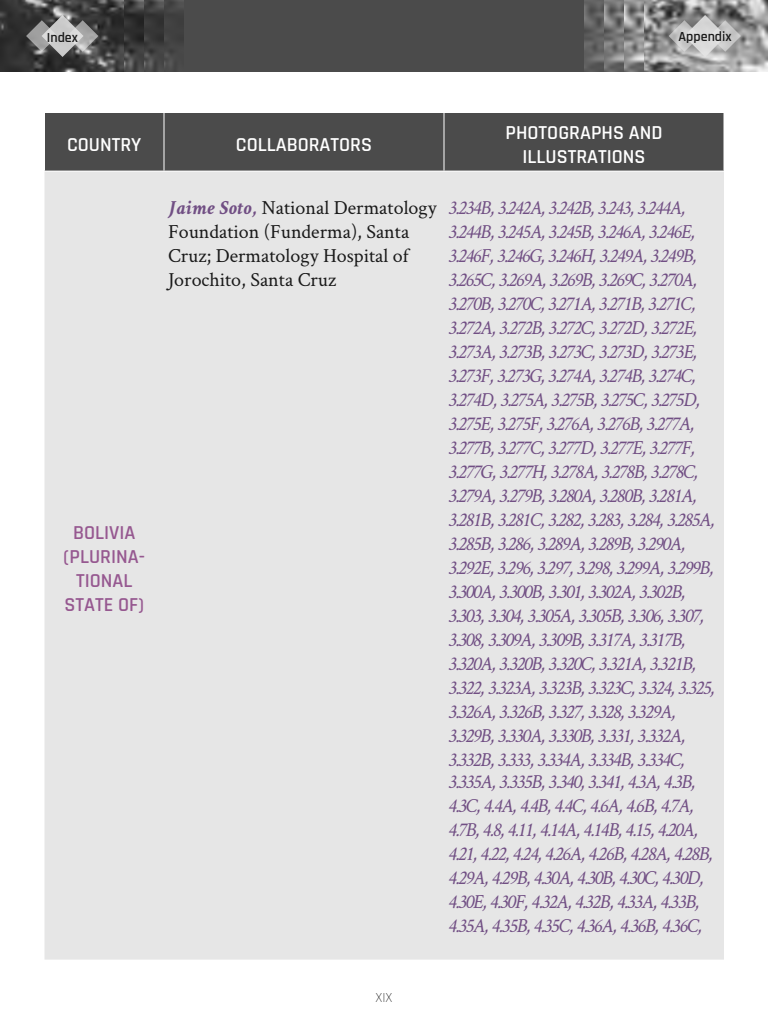
<style>
.page{position:relative;width:768px;height:1024px;background:#fff}
.page>*{position:absolute;margin:0;border:0;box-sizing:border-box;transform-origin:0 0}
.t1{font:italic 20px/24px "Crimson Text";letter-spacing:-.03em;color:#714f84}
.t2{font:20px/24px "Crimson Text";color:#191919}
.t3{font:600 20px/24px "Rajdhani";color:#fff;text-align:center}
.t4{font:600 20px/24px "Rajdhani";color:#965890;text-align:center}
.t5{font:600 14px "Rajdhani";color:#191919}
.t6{font:300 14px "Rajdhani";color:#000}
.s1{font-weight:700;font-style:italic;color:#714f84}
</style>
<div class="page">
<div style="left:0;top:0;width:768px;height:72px;background:#4b4b4b"></div>
<img style="left:0;top:0;width:184px;height:72px">
<img style="left:584px;top:0;width:184px;height:72px">
<svg style="left:26px;top:15px;width:72px;height:42px;background:#868686"></svg>
<svg style="left:669px;top:15px;width:72px;height:42px;background:#b4b4b4"></svg>
<div style="left:45px;top:113px;width:679px;height:58px;background:#4b4b4b"></div>
<div style="left:44px;top:172px;width:680px;height:788px;background:#e6e6e6"></div>
<hr style="left:164px;top:113px;width:1px;height:58px;background:#fff">
<hr style="left:444px;top:113px;width:1px;height:58px;background:#fff">
<p class="t5" style="left:47px;top:29px;width:33px">Index</p>
<p class="t5" style="left:679px;top:28px;width:55px">Appendix</p>
<p class="t3" style="left:67px;top:133px;width:76px">COUNTRY</p>
<p class="t3" style="left:236px;top:133px;width:138px">COLLABORATORS</p>
<p class="t3" style="left:506px;top:121px;width:158px">PHOTOGRAPHS AND<br>ILLUSTRATIONS</p>
<p class="t4" style="left:64px;top:521px;width:83px">BOLIVIA (PLURINA-<br>TIONAL<br>STATE OF)</p>
<p class="t2" style="left:168px;top:194px;width:270px"><span class="s1">Jaime Soto,</span> National Dermatology<br>Foundation (Funderma), Santa<br>Cruz; Dermatology Hospital of<br>Jorochito, Santa Cruz</p>
<p class="t1" style="left:448px;top:195px;width:268px">3.234B, 3.242A, 3.242B, 3.243, 3.244A, 3.244B, 3.245A, 3.245B, 3.246A, 3.246E, 3.246F, 3.246G, 3.246H, 3.249A, 3.249B, 3.265C, 3.269A, 3.269B, 3.269C, 3.270A, 3.270B, 3.270C, 3.271A, 3.271B, 3.271C, 3.272A, 3.272B, 3.272C, 3.272D, 3.272E, 3.273A, 3.273B, 3.273C, 3.273D, 3.273E, 3.273F, 3.273G, 3.274A, 3.274B, 3.274C, 3.274D, 3.275A, 3.275B, 3.275C, 3.275D, 3.275E, 3.275F, 3.276A, 3.276B, 3.277A, 3.277B, 3.277C, 3.277D, 3.277E, 3.277F, 3.277G, 3.277H, 3.278A, 3.278B, 3.278C, 3.279A, 3.279B, 3.280A, 3.280B, 3.281A, 3.281B, 3.281C, 3.282, 3.283, 3.284, 3.285A, 3.285B, 3.286, 3.289A, 3.289B, 3.290A, 3.292E, 3.296, 3.297, 3.298, 3.299A, 3.299B, 3.300A, 3.300B, 3.301, 3.302A, 3.302B, 3.303, 3.304, 3.305A, 3.305B, 3.306, 3.307, 3.308, 3.309A, 3.309B, 3.317A, 3.317B, 3.320A, 3.320B, 3.320C, 3.321A, 3.321B, 3.322, 3.323A, 3.323B, 3.323C, 3.324, 3.325, 3.326A, 3.326B, 3.327, 3.328, 3.329A, 3.329B, 3.330A, 3.330B, 3.331, 3.332A, 3.332B, 3.333, 3.334A, 3.334B, 3.334C,</p>
<p class="t1" style="left:448px;top:769px;width:266px">3.335A, 3.335B, 3.340, 3.341, 4.3A, 4.3B, 4.3C, 4.4A, 4.4B, 4.4C, 4.6A, 4.6B, 4.7A, 4.7B, 4.8, 4.11, 4.14A, 4.14B, 4.15, 4.20A, 4.21, 4.22, 4.24, 4.26A, 4.26B, 4.28A, 4.28B, 4.29A, 4.29B, 4.30A, 4.30B, 4.30C, 4.30D, 4.30E, 4.30F, 4.32A, 4.32B, 4.33A, 4.33B, 4.35A, 4.35B, 4.35C, 4.36A, 4.36B, 4.36C,</p>
<p class="t6" style="left:376px;top:990px;width:18px">XIX</p>
</div>
